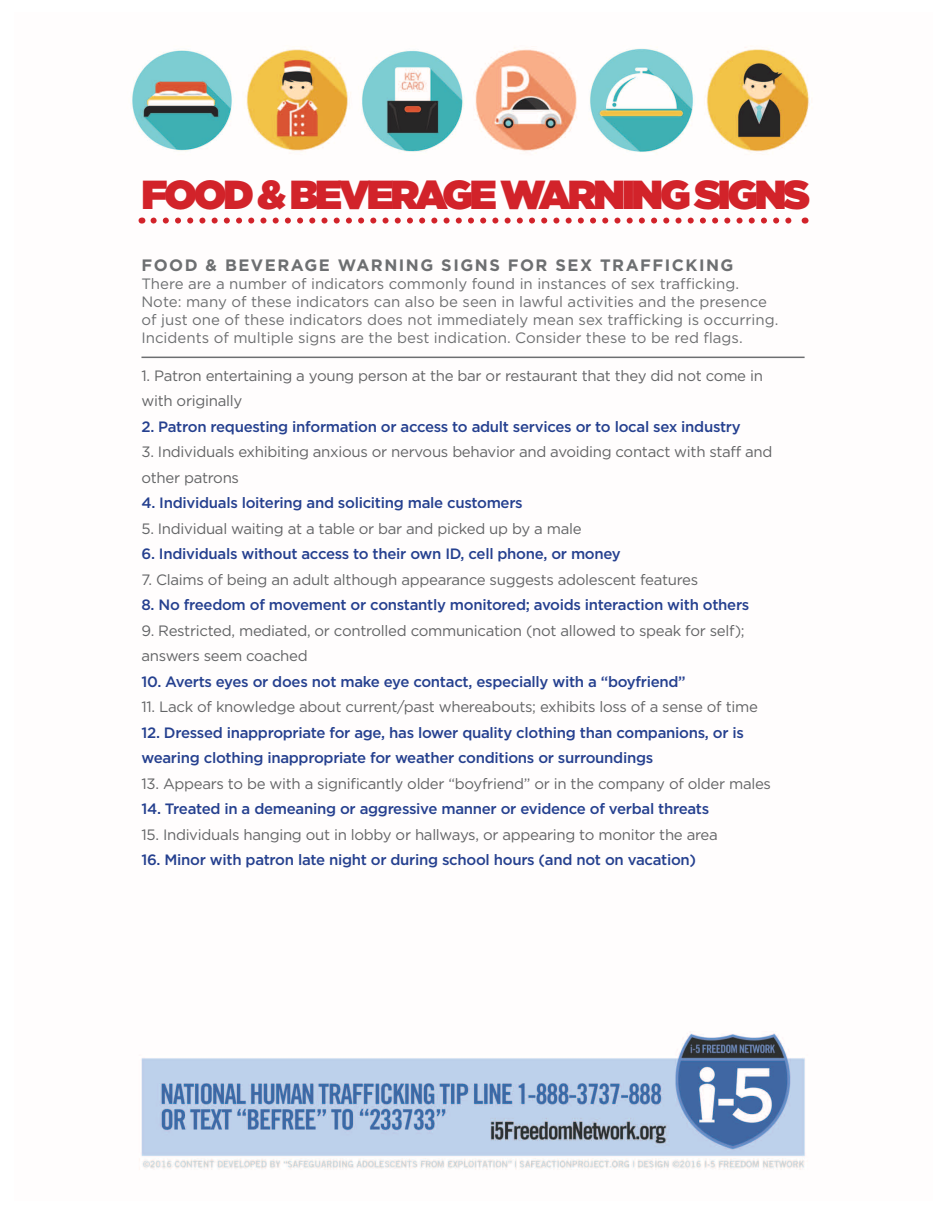
<style>
.page{position:relative;width:945px;height:1215px;background:#fff}
.page>*{position:absolute;margin:0;border:0;box-sizing:border-box;transform-origin:0 0}
.t1{font:900 40.5px "Gotham";letter-spacing:-.08em;color:#d2232a}
.t2{font:700 16.5px "Gotham";letter-spacing:.09em;color:#6d6f71}
.t3{font:15px/25.5px "Gotham";letter-spacing:-.02em;color:#636466}
.t4{font:500 15px/25.5px "Gotham";letter-spacing:-.02em;color:#25408f}
.t5{font:15px/18px "Gotham";color:#6d6f71}
</style>
<div class="page">
<img style="left:131px;top:47px;width:681px;height:1123px">
<hr style="left:141px;top:357px;width:664px;height:1px;background:#6d6f71">
<svg style="left:154px;top:218px;width:645px;height:6px"></svg>
<h1 class="t1" style="left:141px;top:171px;width:670px">FOOD &amp; BEVERAGE WARNING SIGNS</h1>
<p class="t2" style="left:141px;top:256px;width:594px">FOOD &amp; BEVERAGE WARNING SIGNS FOR SEX TRAFFICKING</p>
<p class="t5" style="left:141px;top:275px;width:638px">There are a number of indicators commonly found in instances of sex trafficking.<br>Note: many of these indicators can also be seen in lawful activities and the presence of just one of these indicators does not immediately mean sex trafficking is occurring.<br>Incidents of multiple signs are the best indication. Consider these to be red flags.</p>
<p class="t3" style="left:141px;top:362px;width:623px">1. Patron entertaining a young person at the bar or restaurant that they did not come in with originally</p>
<p class="t4" style="left:141px;top:413px;width:601px">2. Patron requesting information or access to adult services or to local sex industry</p>
<p class="t3" style="left:141px;top:439px;width:633px">3. Individuals exhibiting anxious or nervous behavior and avoiding contact with staff and other patrons</p>
<p class="t4" style="left:141px;top:490px;width:383px">4. Individuals loitering and soliciting male customers</p>
<p class="t3" style="left:141px;top:515px;width:442px">5. Individual waiting at a table or bar and picked up by a male</p>
<p class="t4" style="left:141px;top:541px;width:481px">6. Individuals without access to their own ID, cell phone, or money</p>
<p class="t3" style="left:141px;top:566px;width:558px">7. Claims of being an adult although appearance suggests adolescent features</p>
<p class="t4" style="left:141px;top:592px;width:609px">8. No freedom of movement or constantly monitored; avoids interaction with others</p>
<p class="t3" style="left:141px;top:617px;width:605px">9. Restricted, mediated, or controlled communication (not allowed to speak for self); answers seem coached</p>
<p class="t4" style="left:141px;top:668px;width:546px">10. Averts eyes or does not make eye contact, especially with a “boyfriend”</p>
<p class="t3" style="left:141px;top:694px;width:618px">11. Lack of knowledge about current/past whereabouts; exhibits loss of a sense of time</p>
<p class="t4" style="left:141px;top:719px;width:604px">12. Dressed inappropriate for age, has lower quality clothing than companions, or is wearing clothing inappropriate for weather conditions or surroundings</p>
<p class="t3" style="left:141px;top:770px;width:631px">13. Appears to be with a significantly older “boyfriend” or in the company of older males</p>
<p class="t4" style="left:141px;top:796px;width:569px">14. Treated in a demeaning or aggressive manner or evidence of verbal threats</p>
<p class="t3" style="left:141px;top:821px;width:578px">15. Individuals hanging out in lobby or hallways, or appearing to monitor the area</p>
<p class="t4" style="left:141px;top:847px;width:556px">16. Minor with patron late night or during school hours (and not on vacation)</p>
</div>
